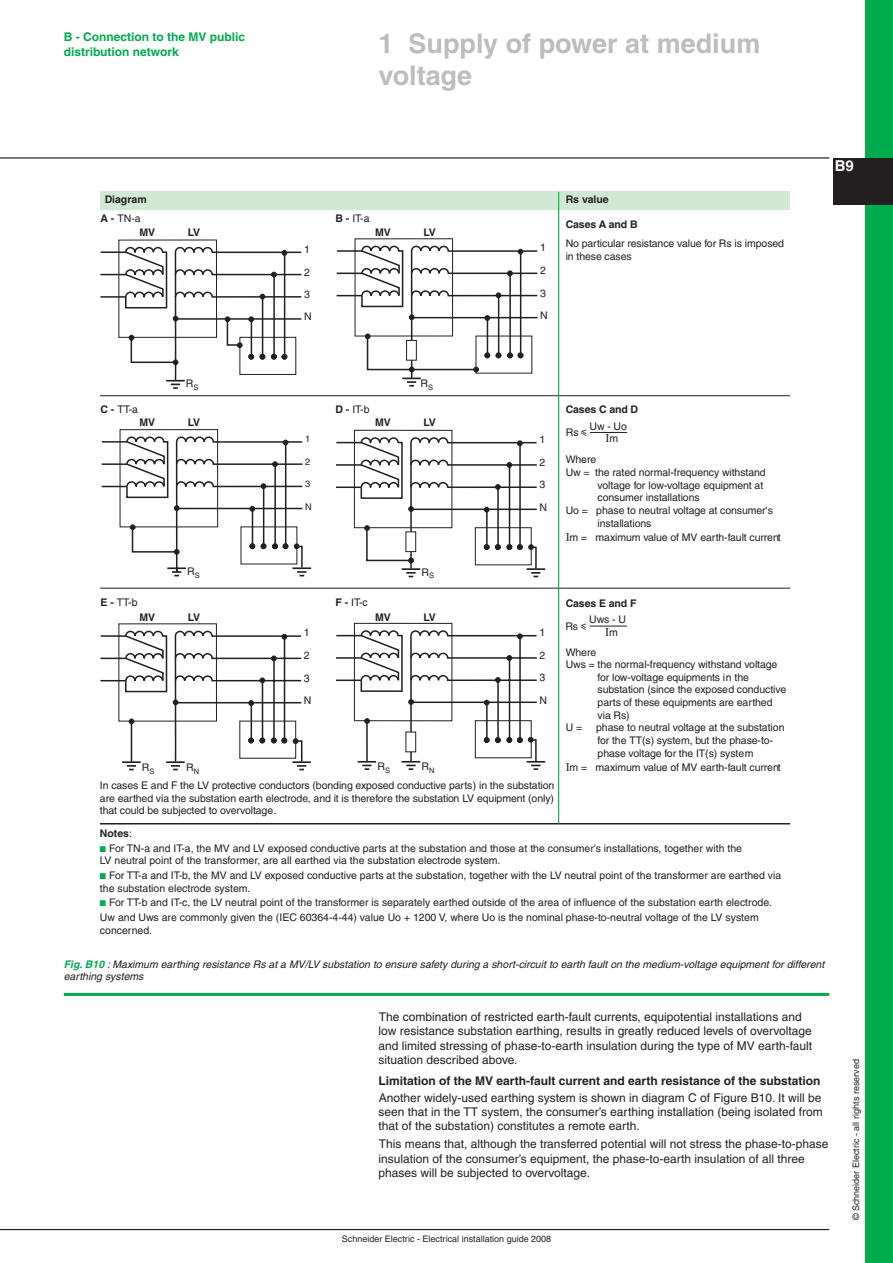
<style>
.page{position:relative;width:893px;height:1263px;background:#fff}
.page>*{position:absolute;margin:0;border:0;box-sizing:border-box;transform-origin:0 0}
.t1{font:700 27px/32.4px "Helvetica";color:#bcbdc0}
.t2{font:700 15px "Helvetica";color:#fff}
.t3{font:12px/14.4px "Helvetica";color:#231f20}
.t4{font:700 12px "Helvetica";color:#231f20}
.t5{font:700 12px/14.4px "Helvetica";color:#00ab4d}
.t6{font:12px "Times New Roman";color:#231f20}
.t7{font:10.5px/12.6px "Helvetica";letter-spacing:-.01em;color:#231f20}
.t8{font:italic 10.5px/12.6px "Helvetica";color:#231f20}
.t9{font:700 10.5px/22.8px "Helvetica";letter-spacing:-.01em;color:#231f20}
.t10{font:9.15px "Helvetica";color:#231f20}
.t11{font:9px "Helvetica";color:#231f20}
.s1{font-weight:700}
.s2{font-family:"Helvetica";font-size:10.5px}
.s3{font-family:"Graph Sch"}
.s4{font-family:"Times New Roman";font-size:12px}
.s5{font-weight:400}
.s6{font-family:"Graph Sch";font-weight:400}
.s7{font-family:"Graph Sch";color:#00ab4d}
.s8{font-weight:700;color:#00ab4d}
</style>
<div class="page">
<hr style="left:0;top:1229px;width:829px;height:1px;background:#231f20">
<hr style="left:0;top:157px;width:829px;height:2px;background:#231f20">
<div style="left:865px;top:203px;width:28px;height:1060px;background:#00ab4d"></div>
<div style="left:865px;top:0;width:28px;height:158px;background:#00ab4d"></div>
<div style="left:833px;top:159px;width:60px;height:46px;background:#231f20"></div>
<hr style="left:64px;top:993px;width:765px;height:3px;background:#00ab4d">
<div style="left:100px;top:191px;width:690px;height:19px;background:#d1e9d3"></div>
<svg style="left:100px;top:246px;width:202px;height:143px"></svg>
<svg style="left:336px;top:245px;width:202px;height:142px"></svg>
<hr style="left:100px;top:395px;width:690px;height:1px;background:#231f20">
<hr style="left:590px;top:432px;width:37px;height:1px;background:#231f20">
<div style="left:120px;top:429px;width:98px;height:98px;border:1px solid #231f20"></div>
<svg style="left:101px;top:436px;width:210px;height:140px"></svg>
<div style="left:354px;top:430px;width:98px;height:98px;border:1px solid #231f20"></div>
<svg style="left:336px;top:436px;width:209px;height:141px"></svg>
<hr style="left:100px;top:588px;width:690px;height:1px;background:#231f20">
<svg style="left:100px;top:630px;width:211px;height:140px"></svg>
<div style="left:354px;top:623px;width:98px;height:98px;border:1px solid #231f20"></div>
<svg style="left:336px;top:629px;width:209px;height:141px"></svg>
<hr style="left:100px;top:823px;width:690px;height:1px;background:#231f20">
<hr style="left:590px;top:626px;width:37px;height:1px;background:#231f20">
<hr style="left:558px;top:192px;width:1px;height:631px;background:#00ab4d">
<p class="t5" style="left:64px;top:30px;width:183px">B - Connection to the MV public distribution network</p>
<h1 class="t1" style="left:378px;top:27px;width:383px">1 Supply of power at medium voltage</h1>
<p class="t9" style="left:105px;top:188px;width:43px">Diagram</p>
<p class="t9" style="left:566px;top:188px;width:45px">Rs value</p>
<p class="t7" style="left:100px;top:212px;width:42px"><span class="s1">A -</span> TN-a</p>
<p class="t7" style="left:335px;top:212px;width:36px"><span class="s1">B -</span> IT-a</p>
<p class="t9" style="left:139px;top:221px;width:17px">MV</p>
<p class="t9" style="left:188px;top:221px;width:14px">LV</p>
<p class="t9" style="left:375px;top:221px;width:17px">MV</p>
<p class="t9" style="left:424px;top:221px;width:14px">LV</p>
<p class="t7" style="left:304px;top:243px;width:7px">1</p>
<p class="t7" style="left:540px;top:241px;width:7px">1</p>
<p class="t9" style="left:566px;top:212px;width:74px">Cases A and B</p>
<p class="t7" style="left:566px;top:237px;width:220px">No particular resistance value for Rs is imposed in these cases</p>
<p class="t7" style="left:304px;top:266px;width:7px">2</p>
<p class="t7" style="left:540px;top:264px;width:7px">2</p>
<p class="t7" style="left:304px;top:288px;width:7px">3</p>
<p class="t7" style="left:540px;top:287px;width:7px">3</p>
<p class="t7" style="left:304px;top:310px;width:9px">N</p>
<p class="t7" style="left:540px;top:309px;width:9px">N</p>
<h2 class="t2" style="left:835px;top:157px;width:12px">B</h2>
<p class="t7" style="left:186px;top:377px;width:14px">R<sub>S</sub></p>
<p class="t7" style="left:420px;top:377px;width:14px">R<sub>S</sub></p>
<p class="t7" style="left:100px;top:403px;width:39px"><span class="s1">C -</span> TT-a</p>
<p class="t7" style="left:335px;top:403px;width:36px"><span class="s1">D -</span> IT-b</p>
<p class="t9" style="left:139px;top:410px;width:17px">MV</p>
<p class="t9" style="left:188px;top:410px;width:14px">LV</p>
<p class="t9" style="left:375px;top:410px;width:17px">MV</p>
<p class="t9" style="left:424px;top:410px;width:14px">LV</p>
<p class="t10" style="left:305px;top:434px;width:7px">1</p>
<p class="t10" style="left:305px;top:457px;width:7px">2</p>
<p class="t10" style="left:305px;top:479px;width:7px">3</p>
<p class="t7" style="left:187px;top:565px;width:14px">R<sub>S</sub></p>
<p class="t10" style="left:305px;top:501px;width:8px">N</p>
<p class="t7" style="left:100px;top:596px;width:39px"><span class="s1">E -</span> TT-b</p>
<p class="t7" style="left:335px;top:596px;width:34px"><span class="s1">F -</span> IT-c</p>
<p class="t7" style="left:421px;top:566px;width:14px">R<sub>S</sub></p>
<p class="t9" style="left:139px;top:605px;width:17px">MV</p>
<p class="t9" style="left:188px;top:605px;width:14px">LV</p>
<p class="t9" style="left:375px;top:605px;width:17px">MV</p>
<p class="t9" style="left:424px;top:605px;width:14px">LV</p>
<p class="t7" style="left:304px;top:626px;width:7px">1</p>
<p class="t7" style="left:304px;top:649px;width:7px">2</p>
<p class="t7" style="left:304px;top:672px;width:7px">3</p>
<p class="t7" style="left:304px;top:694px;width:9px">N</p>
<p class="t7" style="left:539px;top:433px;width:7px">1</p>
<p class="t7" style="left:539px;top:456px;width:7px">2</p>
<p class="t7" style="left:539px;top:478px;width:7px">3</p>
<p class="t7" style="left:539px;top:501px;width:9px">N</p>
<p class="t7" style="left:539px;top:626px;width:7px">1</p>
<p class="t7" style="left:539px;top:649px;width:7px">2</p>
<p class="t7" style="left:539px;top:671px;width:7px">3</p>
<p class="t7" style="left:539px;top:694px;width:9px">N</p>
<p class="t7" style="left:100px;top:757px;width:456px;line-height:18.6px;text-indent:321px">R<sub>N<br></sub>In cases E and F the LV protective conductors (bonding exposed conductive parts) in the substation</p>
<p class="t7" style="left:100px;top:791px;width:456px">are earthed via the substation earth electrode, and it is therefore the substation LV equipment (only) that could be subjected to overvoltage.</p>
<p class="t7" style="left:377px;top:760px;width:14px">R<sub>S</sub></p>
<p class="t7" style="left:142px;top:761px;width:14px">R<sub>S</sub></p>
<p class="t7" style="left:186px;top:761px;width:15px">R<sub>N</sub></p>
<p class="t9" style="left:566px;top:398px;width:74px">Cases C and D</p>
<p class="t7" style="left:589px;top:420px;width:39px">Uw - Uo</p>
<p class="t6" style="left:605px;top:430px;width:14px">I<span class="s2">m</span></p>
<p class="t7" style="left:566px;top:426px;width:22px">Rs <span class="s3">y</span></p>
<p class="t7" style="left:566px;top:453px;width:32px">Where</p>
<p class="t7" style="left:566px;top:466px;width:201px">Uw = the rated normal-frequency withstand</p>
<p class="t7" style="left:598px;top:479px;width:167px">voltage for low-voltage equipment at</p>
<p class="t7" style="left:598px;top:491px;width:104px">consumer installations</p>
<p class="t7" style="left:566px;top:504px;width:209px">Uo = phase to neutral voltage at consumer's</p>
<p class="t7" style="left:598px;top:516px;width:55px">installations</p>
<p class="t7" style="left:566px;top:531px;width:217px"><span class="s4">I</span>m = maximum value of MV earth-fault current</p>
<p class="t9" style="left:565px;top:592px;width:72px">Cases E and F<br><span class="s5">Rs</span> <span class="s6">y</span></p>
<p class="t7" style="left:589px;top:613px;width:38px">Uws - U</p>
<p class="t6" style="left:605px;top:624px;width:14px">I<span class="s2">m</span></p>
<p class="t7" style="left:566px;top:646px;width:32px">Where</p>
<p class="t7" style="left:566px;top:658px;width:213px">Uws = the normal-frequency withstand voltage</p>
<p class="t7" style="left:598px;top:671px;width:153px">for low-voltage equipments in the</p>
<p class="t7" style="left:598px;top:683px;width:190px">substation (since the exposed conductive</p>
<p class="t7" style="left:598px;top:696px;width:176px">parts of these equipments are earthed</p>
<p class="t7" style="left:598px;top:709px;width:34px">via Rs)</p>
<p class="t7" style="left:566px;top:721px;width:18px">U =</p>
<p class="t7" style="left:596px;top:721px;width:190px">phase to neutral voltage at the substation for the TT(s) system, but the phase-to&shy;phase voltage for the IT(s) system</p>
<p class="t7" style="left:566px;top:761px;width:217px"><span class="s4">I</span>m = maximum value of MV earth-fault current</p>
<p class="t7" style="left:100px;top:826px;width:644px;line-height:14.7px"><span class="s1">Notes</span>:<br><span class="s7">b</span> For TN-a and IT-a, the MV and LV exposed conductive parts at the substation and those at the consumer’s installations, together with the</p>
<p class="t7" style="left:100px;top:853px;width:683px;line-height:14.7px">LV neutral point of the transformer, are all earthed via the substation electrode system.<br><span class="s7">b</span> For TT-a and IT-b, the MV and LV exposed conductive parts at the substation, together with the LV neutral point of the transformer are earthed via</p>
<p class="t7" style="left:100px;top:880px;width:673px;line-height:14.7px">the substation electrode system.<br><span class="s7">b</span> For TT-b and IT-c, the LV neutral point of the transformer is separately earthed outside of the area of influence of the substation earth electrode.<br>Uw and Uws are commonly given the (IEC 60364-4-44) value Uo + 1200 V, where Uo is the nominal phase-to-neutral voltage of the LV system</p>
<p class="t7" style="left:100px;top:923px;width:54px">concerned.</p>
<p class="t8" style="left:64px;top:957px;width:762px"><span class="s8">Fig. B10</span> : Maximum earthing resistance Rs at a MV/LV substation to ensure safety during a short-circuit to earth fault on the medium-voltage equipment for different earthing systems</p>
<p class="t3" style="left:379px;top:1009px;width:435px">The combination of restricted earth-fault currents, equipotential installations and low resistance substation earthing, results in greatly reduced levels of overvoltage and limited stressing of phase-to-earth insulation during the type of MV earth-fault situation described above.</p>
<p class="t4" style="left:378px;top:1073px;width:443px">Limitation of the MV earth-fault current and earth resistance of the substation</p>
<p class="t3" style="left:379px;top:1090px;width:446px;text-align:justify">Another widely-used earthing system is shown in diagram C of Figure B10. It will be seen that in the TT system, the consumer’s earthing installation (being isolated from that of the substation) constitutes a remote earth.</p>
<p class="t3" style="left:379px;top:1137px;width:451px">This means that, although the transferred potential will not stress the phase-to-phase insulation of the consumer’s equipment, the phase-to-earth insulation of all three phases will be subjected to overvoltage.</p>
<p class="t11" style="left:342px;top:1234px;width:211px">Schneider Electric - Electrical installation guide 2008</p>
<p class="t11" style="left:851px;top:1220px;width:162px;rotate:-90deg">© Schneider Electric - all rights reserved</p>
</div>
